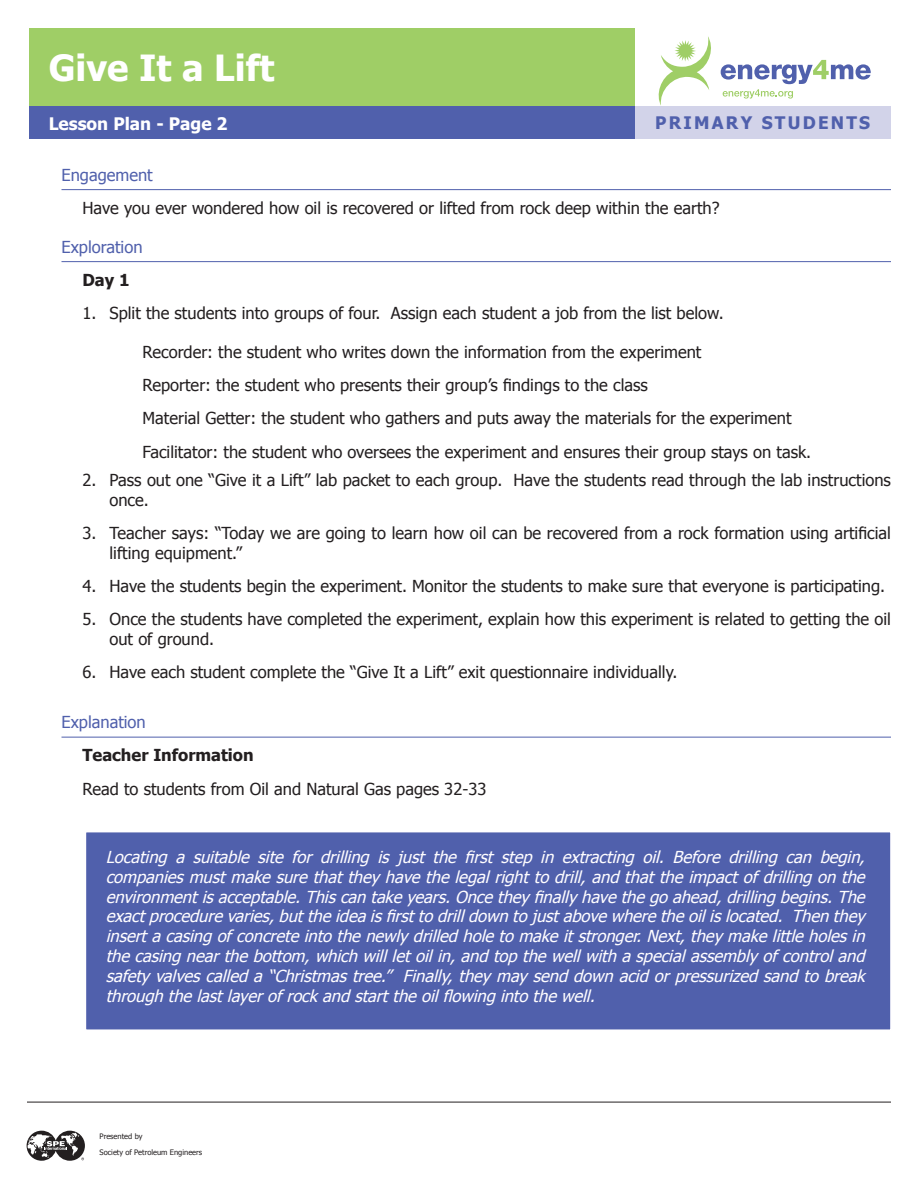
<style>
.page{position:relative;width:918px;height:1188px;background:#fff}
.page>*{position:absolute;margin:0;border:0;box-sizing:border-box;transform-origin:0 0}
.t1{font:700 36px "Tahoma";color:#fff}
.t2{font:700 17.25px "Tahoma";color:#fff}
.t3{font:700 17.25px "Tahoma";letter-spacing:.13em;color:#5060ac}
.t4{font:16.5px/19.8px "Tahoma";color:#231f20}
.t5{font:italic 16.5px/19.8px "Tahoma";color:#fffdff}
.t6{font:16.5px "Tahoma";color:#5060ac}
.t7{font:700 16.5px "Tahoma";color:#231f20}
.t8{font:7.5px/15.8px "Tahoma";color:#231f20}
</style>
<div class="page">
<div style="left:635px;top:106px;width:256px;height:33px;background:#d2d3e9"></div>
<hr style="left:27px;top:1102px;width:864px;height:1px;background:#231f20">
<div style="left:29px;top:29px;width:606px;height:77px;background:#9fce66"></div>
<div style="left:29px;top:106px;width:606px;height:33px;background:#5060ac"></div>
<hr style="left:62px;top:189px;width:829px;height:1px;background:#5060ac">
<svg style="left:658px;top:36px;width:53px;height:70px"></svg>
<svg style="left:721px;top:60px;width:150px;height:39px"></svg>
<hr style="left:62px;top:261px;width:829px;height:1px;background:#5060ac">
<hr style="left:62px;top:737px;width:829px;height:1px;background:#5060ac">
<div style="left:85px;top:832px;width:806px;height:198px;background:#5060ac"></div>
<div style="left:85px;top:831px;width:807px;height:200px;border:2px solid #fffeff"></div>
<svg style="left:27px;top:1131px;width:58px;height:30px"></svg>
<h1 class="t1" style="left:49px;top:54px;width:227px">Give It a Lift</h1>
<p class="t2" style="left:49px;top:116px;width:180px">Lesson Plan - Page 2</p>
<p class="t3" style="left:655px;top:116px;width:216px">PRIMARY STUDENTS</p>
<p class="t6" style="left:62px;top:168px;width:93px">Engagement</p>
<p class="t4" style="left:82px;top:199px;width:639px">Have you ever wondered how oil is recovered or lifted from rock deep within the earth?</p>
<p class="t6" style="left:62px;top:240px;width:83px">Exploration</p>
<p class="t7" style="left:82px;top:273px;width:49px">Day 1</p>
<p class="t4" style="left:82px;top:303px;width:643px">1. Split the students into groups of four. Assign each student a job from the list below.</p>
<p class="t4" style="left:142px;top:336px;width:670px;line-height:33.3px">Recorder: the student who writes down the information from the experiment<br>Reporter: the student who presents their group’s findings to the class<br>Material Getter: the student who gathers and puts away the materials for the experiment Facilitator: the student who oversees the experiment and ensures their group stays on task.</p>
<p class="t4" style="left:110px;top:469px;width:783px;text-indent:-27px">2. Pass out one “Give it a Lift” lab packet to each group. Have the students read through the lab instructions once.</p>
<p class="t4" style="left:110px;top:522px;width:783px;text-indent:-27px">3. Teacher says: “Today we are going to learn how oil can be recovered from a rock formation using artificial lifting equipment.”</p>
<p class="t4" style="left:82px;top:575px;width:804px">4. Have the students begin the experiment. Monitor the students to make sure that everyone is participating.</p>
<p class="t4" style="left:110px;top:609px;width:783px;text-indent:-27px">5. Once the students have completed the experiment, explain how this experiment is related to getting the oil out of ground.</p>
<p class="t4" style="left:82px;top:662px;width:596px">6. Have each student complete the “Give It a Lift” exit questionnaire individually.</p>
<p class="t6" style="left:62px;top:716px;width:86px">Explanation</p>
<p class="t7" style="left:82px;top:749px;width:173px">Teacher Information</p>
<p class="t4" style="left:82px;top:780px;width:405px">Read to students from Oil and Natural Gas pages 32-33</p>
<p class="t5" style="left:106px;top:846px;width:766px">Locating a suitable site for drilling is j ust the first step in extracting oil. Before drilling can begin, companies must make sure that they have the legal right to drill, and that the impact of drilling on the environmentisacceptable.Thiscantakeyears.Oncethey finally havethegoahead,drillingbegins.The exactprocedurevaries,buttheideaisfirsttodrilldowntoj ustabovewheretheoilislocated. Thenthey insertacasingofconcreteintothenewly drilledholetomakeitstronger.Next,they makelittleholesin the casing near the bottom, which will let oil in, and top the well with a special assembly of control and safety valvescalleda“Christmastree.” Finally,they may senddownacidorpressurizedsandtobreak throughthelastlayerofrockandstarttheoilflowingintothewell.</p>
<p class="t8" style="left:100px;top:1129px;width:104px">Presented by<br>Society of Petroleum Engineers</p>
</div>
